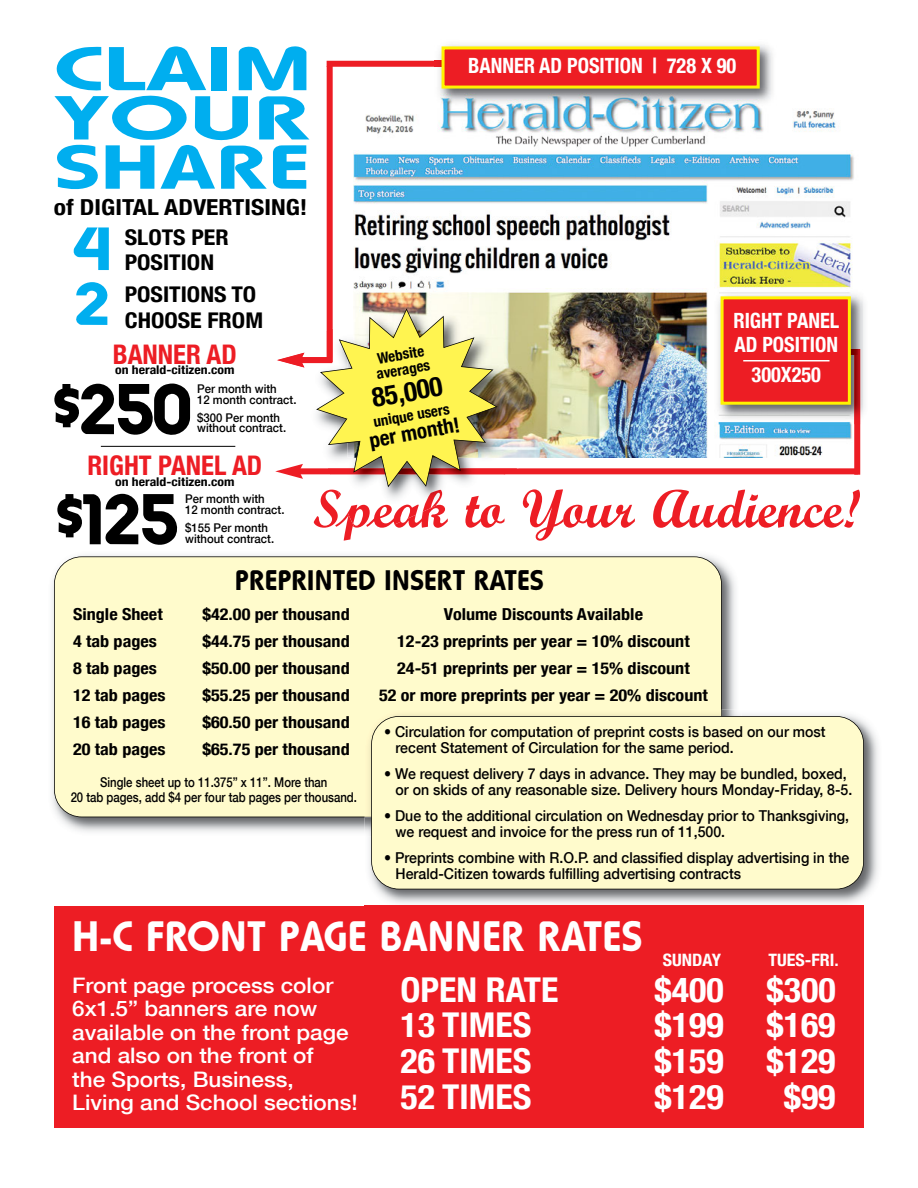
<style>
.page{position:relative;width:918px;height:1188px;background:#fff}
.page>*{position:absolute;margin:0;border:0;box-sizing:border-box;transform-origin:0 0}
.t1{font:72px "Hammer Fat";letter-spacing:-.05em;color:#000;scale:1.05 1}
.t2{font:62.25px/49.2px "Hammer Fat";color:#00aeef;text-align:justify;scale:1.67 1}
.t3{font:61.05px/54.9px "Hammer Fat";color:#00aeef;scale:1.18 1}
.t4{font:54px "Script Bold";color:#ed1d24}
.t5{font:42.75px "Hammer Fat";color:#fff}
.t6{font:700 condensed 34.2px "Helvetica Neue";color:#fff;scale:1.05 1}
.t7{font:28.5px "Hammer Fat";color:#000}
.t8{font:700 condensed 27px "Helvetica Neue";color:#ed1d24}
.t9{font:700 condensed 27px "Helvetica Neue";color:#000}
.t10{font:700 condensed 22.05px "Helvetica Neue";color:#000;scale:1.16 1}
.t11{font:700 condensed 21.6px/25.5px "Helvetica Neue";color:#000;scale:1.11 1}
.t12{font:500 21.3px/23.5px "Helvetica Neue";color:#fff;scale:1.05 1}
.t13{font:700 condensed 21px/24px "Helvetica Neue";color:#fff}
.t14{font:700 condensed 21px "Helvetica Neue";color:#000}
.t15{font:700 condensed 17.1px "Helvetica Neue";color:#fff;scale:1.05 1}
.t16{font:700 condensed 16.5px/27px "Helvetica Neue";color:#000;text-align:center;scale:1.1 1}
.t17{font:500 15px/16.5px "Helvetica Neue";color:#000;scale:.94 1}
.t18{font:700 condensed 15px/15px "Helvetica Neue";color:#000}
.t19{font:500 13.5px/15px "Helvetica Neue";color:#000;text-align:center;scale:.84 1}
.t20{font:500 12px/10.6px "Helvetica Neue";color:#000;scale:.94 1}
.t21{font:700 condensed 12px "Helvetica Neue";color:#000;scale:1.14 1}
</style>
<div class="page">
<img style="left:52px;top:555px;width:684px;height:277px">
<div style="left:54px;top:557px;width:668px;height:260px;background:#fffbcc;border-radius:27px"></div>
<div style="left:54px;top:556px;width:668px;height:261px;border:2px solid #000;border-radius:28px"></div>
<div style="left:54px;top:906px;width:810px;height:221px;background:#ed1d24"></div>
<img style="left:348px;top:60px;width:513px;height:398px">
<div style="left:327px;top:61px;width:122px;height:6px;background:#ed1d24"></div>
<div style="left:854px;top:349px;width:6px;height:126px;background:#ed1d24"></div>
<div style="left:327px;top:66px;width:6px;height:296px;background:#ed1d24"></div>
<div style="left:298px;top:468px;width:560px;height:6px;background:#ed1d24"></div>
<svg style="left:275px;top:468px;width:28px;height:11px"></svg>
<img style="left:384px;top:474px;width:121px;height:16px">
<img style="left:348px;top:268px;width:202px;height:190px">
<img style="left:337px;top:490px;width:106px;height:38px">
<img style="left:278px;top:353px;width:38px;height:15px">
<img style="left:498px;top:468px;width:20px;height:1px">
<svg style="left:316px;top:308px;width:182px;height:179px"></svg>
<img style="left:364px;top:714px;width:514px;height:192px">
<img style="left:364px;top:709px;width:357px;height:108px">
<div style="left:372px;top:716px;width:492px;height:173px;background:#fffbcc;border-radius:27px"></div>
<div style="left:371px;top:716px;width:493px;height:173px;border:2px solid #000;border-radius:28px"></div>
<img style="left:435px;top:44px;width:345px;height:64px">
<img style="left:435px;top:61px;width:7px;height:6px">
<div style="left:445px;top:49px;width:312px;height:37px;background:#ed1d24"></div>
<div style="left:442px;top:46px;width:318px;height:43px;border:3px solid #fff200"></div>
<hr style="left:101px;top:446px;width:134px;height:1px;background:#000">
<img style="left:714px;top:289px;width:150px;height:135px">
<img style="left:862px;top:289px;width:1px;height:135px">
<img style="left:854px;top:349px;width:6px;height:75px">
<img style="left:851px;top:344px;width:7px;height:15px">
<div style="left:724px;top:299px;width:124px;height:103px;background:#ed1d24"></div>
<div style="left:721px;top:296px;width:130px;height:109px;border:3px solid #fff200"></div>
<hr style="left:743px;top:360px;width:87px;height:2px;background:#fff">
<p class="t2" style="left:54px;top:44px;width:157px">CLAIM YOUR SHARE</p>
<p class="t10" style="left:54px;top:193px;width:220px">of DIGITAL ADVERTISING!</p>
<p class="t3" style="left:71px;top:222px;width:38px">4<br>2</p>
<p class="t11" style="left:125px;top:224px;width:95px">SLOTS PER<br>POSITION</p>
<p class="t13" style="left:468px;top:53px;width:270px">BANNER AD POSITION | 728 X 90</p>
<p class="t11" style="left:125px;top:281px;width:126px">POSITIONS TO<br>CHOOSE FROM</p>
<p class="t8" style="left:113px;top:338px;width:125px">BANNER AD</p>
<p class="t21" style="left:115px;top:363px;width:106px">on herald-citizen.com</p>
<p class="t1" style="left:53px;top:367px;width:135px">$250</p>
<p class="t20" style="left:197px;top:383px;width:107px">Per month with<br>12 month contract.</p>
<p class="t13" style="left:733px;top:308px;width:107px">RIGHT PANEL<br>AD POSITION</p>
<p class="t13" style="left:752px;top:362px;width:71px">300X250</p>
<p class="t18" style="left:373px;top:352px;width:56px;rotate:-10deg">Website averages</p>
<p class="t9" style="left:369px;top:382px;width:73px;rotate:-10deg">85,000</p>
<p class="t18" style="left:372px;top:414px;width:78px;rotate:-10deg">unique users</p>
<p class="t20" style="left:197px;top:412px;width:96px">$300 Per month without contract.</p>
<p class="t8" style="left:87px;top:449px;width:176px">RIGHT PANEL AD</p>
<p class="t21" style="left:115px;top:475px;width:106px">on herald-citizen.com</p>
<p class="t1" style="left:56px;top:477px;width:120px">$125</p>
<p class="t20" style="left:185px;top:493px;width:107px">Per month with<br>12 month contract.</p>
<p class="t14" style="left:367px;top:428px;width:93px;rotate:-10deg">per month!</p>
<p class="t4" style="left:313px;top:477px;width:549px">Speak to Your Audience!</p>
<p class="t20" style="left:185px;top:522px;width:96px">$155 Per month without contract.</p>
<p class="t7" style="left:235px;top:563px;width:311px">PREPRINTED INSERT RATES</p>
<p class="t16" style="left:73px;top:601px;width:83px">Single Sheet</p>
<p class="t16" style="left:202px;top:601px;width:135px">$42.00 per thousand</p>
<p class="t16" style="left:73px;top:628px;width:78px">4 tab pages</p>
<p class="t16" style="left:202px;top:628px;width:135px">$44.75 per thousand</p>
<p class="t16" style="left:73px;top:655px;width:78px">8 tab pages</p>
<p class="t16" style="left:202px;top:655px;width:135px">$50.00 per thousand</p>
<p class="t16" style="left:73px;top:682px;width:86px">12 tab pages</p>
<p class="t16" style="left:202px;top:682px;width:135px">$55.25 per thousand</p>
<p class="t16" style="left:73px;top:709px;width:86px">16 tab pages</p>
<p class="t16" style="left:202px;top:709px;width:135px">$60.50 per thousand</p>
<p class="t16" style="left:73px;top:736px;width:86px">20 tab pages</p>
<p class="t16" style="left:202px;top:736px;width:135px">$65.75 per thousand</p>
<p class="t19" style="left:71px;top:774px;width:342px">Single sheet up to 11.375” x 11”. More than<br>20 tab pages, add $4 per four tab pages per thousand.</p>
<p class="t16" style="left:379px;top:601px;width:300px">Volume Discounts Available<br>12-23 preprints per year = 10% discount 24-51 preprints per year = 15% discount<br>52 or more preprints per year = 20% discount</p>
<p class="t17" style="left:396px;top:723px;width:459px;text-indent:-12px">• Circulation for computation of preprint costs is based on our most recent Statement of Circulation for the same period.</p>
<p class="t17" style="left:396px;top:765px;width:487px;text-indent:-12px">• We request delivery 7 days in advance. They may be bundled, boxed, or on skids of any reasonable size. Delivery hours Monday-Friday, 8-5.</p>
<p class="t17" style="left:396px;top:807px;width:484px;text-indent:-12px">• Due to the additional circulation on Wednesday prior to Thanksgiving, we request and invoice for the press run of 11,500.</p>
<p class="t17" style="left:396px;top:849px;width:484px;text-indent:-12px">• Preprints combine with R.O.P. and classified display advertising in the<br>Herald-Citizen towards fulfilling advertising contracts</p>
<p class="t5" style="left:72px;top:912px;width:572px">H-C FRONT PAGE BANNER RATES</p>
<p class="t15" style="left:663px;top:950px;width:57px">SUNDAY</p>
<p class="t15" style="left:768px;top:950px;width:68px">TUES-FRI.</p>
<p class="t12" style="left:72px;top:973px;width:273px">Front page process color<br>6x1.5” banners are now available on the front page and also on the front of<br>the Sports, Business,<br>Living and School sections!</p>
<p class="t6" style="left:400px;top:969px;width:152px">OPEN RATE</p>
<p class="t6" style="left:655px;top:969px;width:67px">$400</p>
<p class="t6" style="left:767px;top:969px;width:67px">$300</p>
<p class="t6" style="left:400px;top:1005px;width:126px">13 TIMES</p>
<p class="t6" style="left:655px;top:1005px;width:67px">$199</p>
<p class="t6" style="left:766px;top:1005px;width:67px">$169</p>
<p class="t6" style="left:400px;top:1040px;width:126px">26 TIMES</p>
<p class="t6" style="left:655px;top:1040px;width:67px">$159</p>
<p class="t6" style="left:766px;top:1040px;width:67px">$129</p>
<p class="t6" style="left:400px;top:1076px;width:126px">52 TIMES</p>
<p class="t6" style="left:655px;top:1076px;width:67px">$129</p>
<p class="t6" style="left:784px;top:1076px;width:51px">$99</p>
</div>
